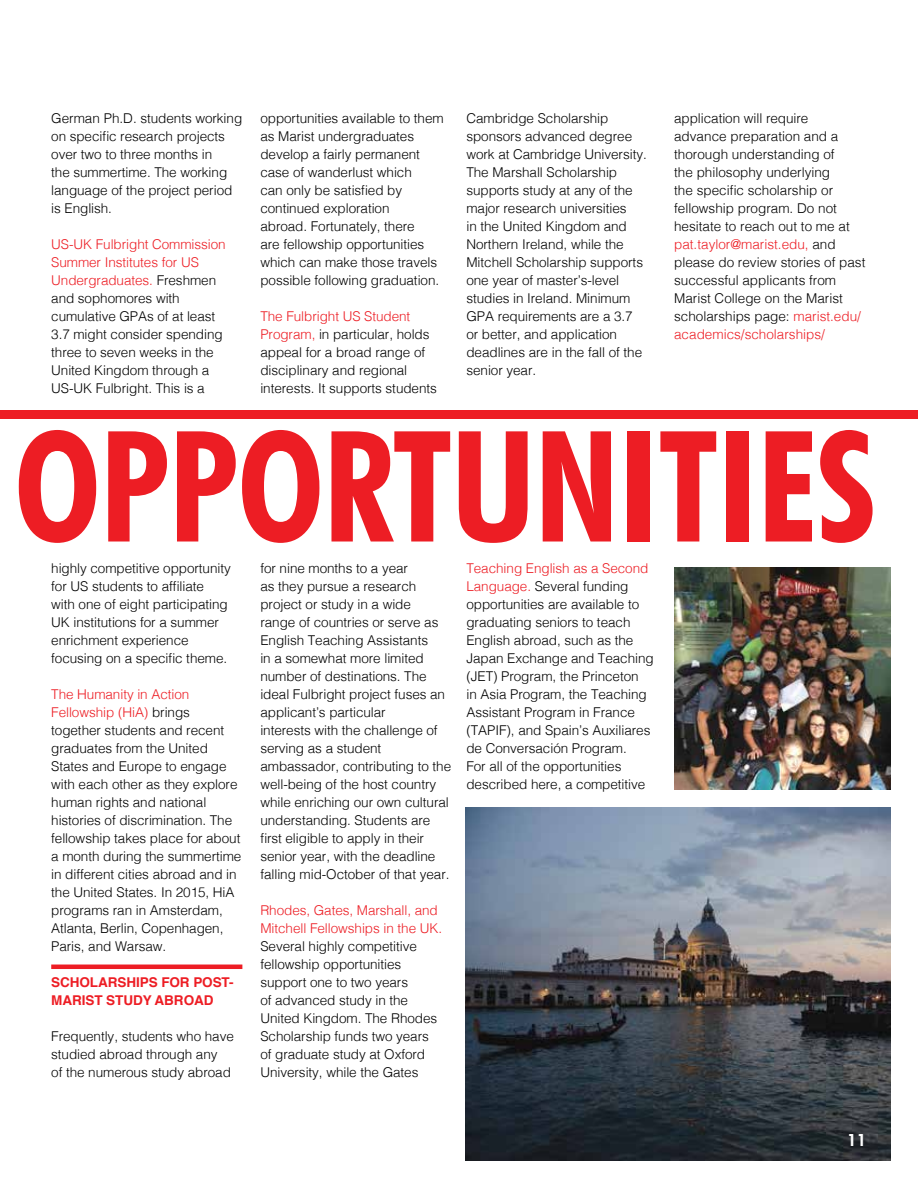
<style>
.page{position:relative;width:918px;height:1188px;background:#fff}
.page>*{position:absolute;margin:0;border:0;box-sizing:border-box;transform-origin:0 0}
.t1{font:700 condensed 154.5px "Futura BT";letter-spacing:-.01em;color:#ed1d24}
.t2{font:18px "Futura Bld";color:#fff}
.t3{font:300 13.5px/18px "Helvetica";letter-spacing:-.005em;color:#000}
.t4{font:300 13.5px/18px "Helvetica";letter-spacing:-.005em;color:#ed1d24}
.t5{font:700 13.5px/18px "Helvetica";letter-spacing:-.005em;color:#ed1d24}
.s1{color:#ed1d24}
</style>
<div class="page">
<div style="left:0;top:410px;width:918px;height:9px;background:#ed1d24"></div>
<img style="left:465px;top:807px;width:426px;height:354px">
<img style="left:674px;top:567px;width:217px;height:222px">
<hr style="left:51px;top:965px;width:191px;height:4px;background:#ed1d24">
<p class="t3" style="left:51px;top:108px;width:193px">German Ph.D. students working on specific research projects over two to three months in<br>the summertime. The working language of the project period is English.</p>
<p class="t3" style="left:51px;top:234px;width:176px"><span class="s1">US-UK Fulbright Commission<br>Summer Institutes for US<br>Undergraduates.</span> Freshmen and sophomores with cumulative GPAs of at least<br>3.7 might consider spending three to seven weeks in the<br>United Kingdom through a<br>US-UK Fulbright. This is a</p>
<p class="t3" style="left:260px;top:108px;width:185px">opportunities available to them as Marist undergraduates develop a fairly permanent case of wanderlust which<br>can only be satisfied by continued exploration<br>abroad. Fortunately, there<br>are fellowship opportunities which can make those travels possible following graduation.</p>
<p class="t3" style="left:260px;top:306px;width:178px"><span class="s1">The Fulbright US Student<br>Program,</span> in particular, holds appeal for a broad range of disciplinary and regional interests. It supports students</p>
<p class="t3" style="left:466px;top:108px;width:182px">Cambridge Scholarship sponsors advanced degree work at Cambridge University.<br>The Marshall Scholarship supports study at any of the major research universities<br>in the United Kingdom and<br>Northern Ireland, while the<br>Mitchell Scholarship supports one year of master’s-level studies in Ireland. Minimum<br>GPA requirements are a 3.7 or better, and application deadlines are in the fall of the senior year.</p>
<p class="t3" style="left:674px;top:108px;width:193px">application will require<br>advance preparation and a thorough understanding of<br>the philosophy underlying<br>the specific scholarship or fellowship program. Do not hesitate to reach out to me at <span class="s1">pat.taylor@marist.edu,</span> and please do review stories of past successful applicants from<br>Marist College on the Marist scholarships page: <span class="s1">marist.edu/ academics/scholarships/</span></p>
<h1 class="t1" style="left:14px;top:393px;width:864px">OPPORTUNITIES</h1>
<p class="t3" style="left:51px;top:558px;width:181px">highly competitive opportunity for US students to affiliate with one of eight participating<br>UK institutions for a summer enrichment experience focusing on a specific theme.</p>
<p class="t3" style="left:51px;top:684px;width:192px"><span class="s1">The Humanity in Action<br>Fellowship (HiA)</span> brings together students and recent graduates from the United<br>States and Europe to engage with each other as they explore human rights and national histories of discrimination. The fellowship takes place for about a month during the summertime in different cities abroad and in the United States. In 2015, HiA programs ran in Amsterdam,<br>Atlanta, Berlin, Copenhagen,<br>Paris, and Warsaw.</p>
<p class="t5" style="left:51px;top:973px;width:184px">SCHOLARSHIPS FOR POST-<br>MARIST STUDY ABROAD</p>
<p class="t3" style="left:51px;top:1026px;width:184px">Frequently, students who have studied abroad through any<br>of the numerous study abroad</p>
<p class="t3" style="left:260px;top:558px;width:192px">for nine months to a year<br>as they pursue a research project or study in a wide<br>range of countries or serve as<br>English Teaching Assistants<br>in a somewhat more limited number of destinations. The ideal Fulbright project fuses an applicant’s particular<br>interests with the challenge of serving as a student ambassador, contributing to the well-being of the host country while enriching our own cultural understanding. Students are first eligible to apply in their senior year, with the deadline falling mid-October of that year.</p>
<p class="t4" style="left:260px;top:900px;width:183px">Rhodes, Gates, Marshall, and<br>Mitchell Fellowships in the UK.</p>
<p class="t3" style="left:260px;top:936px;width:178px">Several highly competitive fellowship opportunities support one to two years<br>of advanced study in the<br>United Kingdom. The Rhodes<br>Scholarship funds two years of graduate study at Oxford<br>University, while the Gates</p>
<p class="t3" style="left:466px;top:558px;width:189px"><span class="s1">Teaching English as a Second<br>Language.</span> Several funding opportunities are available to graduating seniors to teach<br>English abroad, such as the<br>Japan Exchange and Teaching (JET) Program, the Princeton<br>in Asia Program, the Teaching<br>Assistant Program in France (TAPIF), and Spain’s Auxiliares de Conversación Program.<br>For all of the opportunities described here, a competitive</p>
<h2 class="t2" style="left:847px;top:1128px;width:22px">11</h2>
</div>
